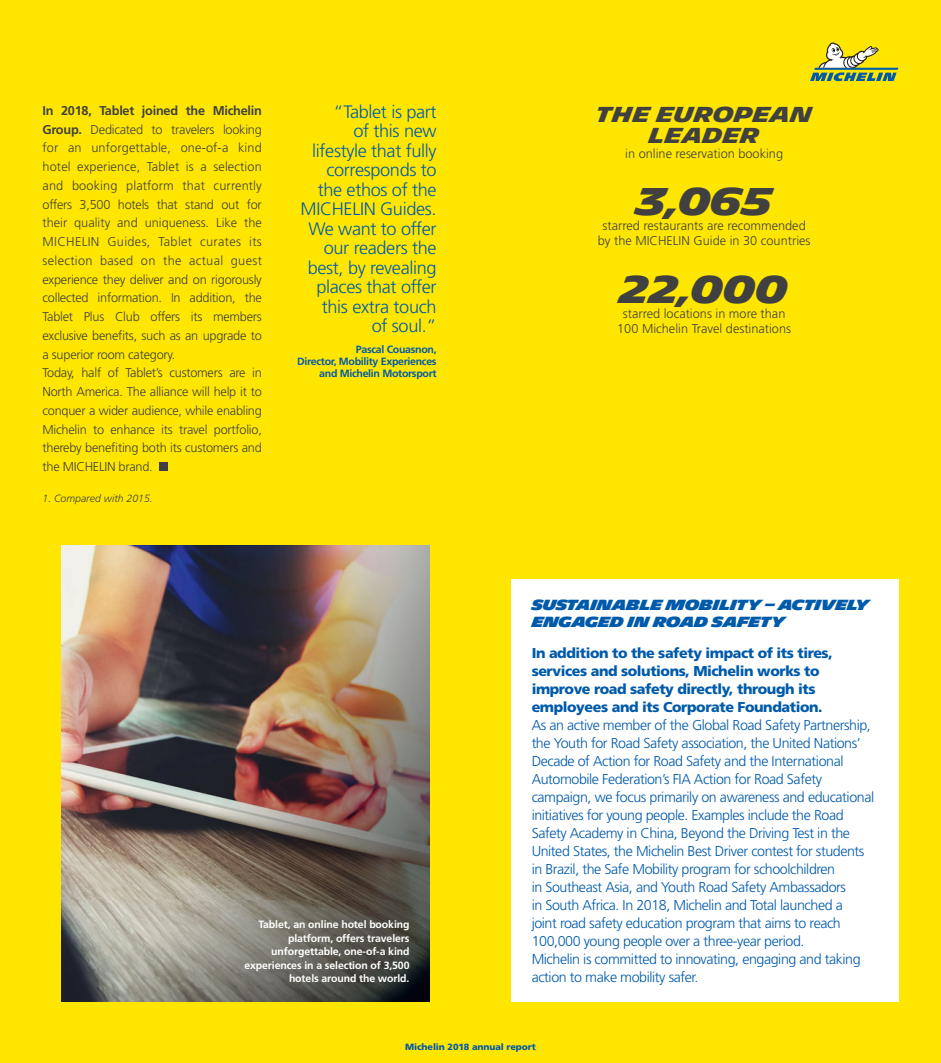
<style>
.page{position:relative;width:941px;height:1063px;background:#ffe600}
.page>*{position:absolute;margin:0;border:0;box-sizing:border-box;transform-origin:0 0}
.t1{font:700 37.5px "Michelin";color:#404041}
.t2{font:700 21px/21px "Michelin";color:#404041;text-align:center}
.t3{font:300 18px/19.5px "Frutiger LT Std";letter-spacing:-.02em;color:#005aaa;text-align:right}
.t4{font:300 14.25px/18px "Frutiger LT Std";letter-spacing:-.03em;color:#005aaa}
.t5{font:900 14.25px/18px "Frutiger LT Std";letter-spacing:-.03em;color:#005aaa}
.t6{font:900 14.25px/16.5px "Michelin";letter-spacing:-.03em;color:#005aaa}
.t7{font:300 12.75px/18.8px "Frutiger LT Std";letter-spacing:-.02em;color:#404041}
.t8{font:300 12.75px/15px "Frutiger LT Std";color:#404041;text-align:center}
.t9{font:700 10.5px/13.5px "Frutiger LT Std";letter-spacing:-.01em;color:#fff;text-align:right}
.t10{font:700 10.5px/12px "Frutiger LT Std";letter-spacing:-.03em;color:#005aaa;text-align:right}
.t11{font:italic 300 10.5px "Frutiger LT Std";color:#404041}
.t12{font:900 9px "Frutiger LT Std";letter-spacing:-.01em;color:#005aaa}
.s1{font-weight:700}
</style>
<div class="page">
<img style="left:61px;top:546px;width:369px;height:456px">
<div style="left:159px;top:462px;width:9px;height:9px;background:#404041"></div>
<div style="left:511px;top:579px;width:387px;height:423px;background:#fff"></div>
<svg style="left:810px;top:43px;width:88px;height:38px"></svg>
<p class="t7" style="left:43px;top:102px;width:221px"><span class="s1">In 2018, Tablet joined the Michelin Group.</span> Dedicated to travelers looking for an unforgettable, one-of-a kind hotel experience, Tablet is a selection and booking platform that currently offers 3,500 hotels that stand out for their quality and uniqueness. Like the MICHELIN Guides, Tablet curates its selection based on the actual guest experience they deliver and on rigorously collected information. In addition, the Tablet Plus Club offers its members exclusive benefits, such as an upgrade to a superior room category.<br>Today, half of Tablet’s customers are in North America. The alliance will help it to conquer a wider audience, while enabling Michelin to enhance its travel portfolio, thereby benefiting both its customers and the MICHELIN brand.</p>
<p class="t11" style="left:43px;top:494px;width:112px">1. Compared with 2015.</p>
<p class="t3" style="left:300px;top:103px;width:137px">“Tablet is part<br>of this new lifestyle that fully corresponds to the ethos of the<br>MICHELIN Guides.<br>We want to offer our readers the best, by revealing places that offer this extra touch<br>of soul.”</p>
<p class="t10" style="left:297px;top:344px;width:141px">Pascal Couasnon,<br>Director, Mobility Experiences and Michelin Motorsport</p>
<p class="t9" style="left:244px;top:918px;width:167px">Tablet, an online hotel booking platform, offers travelers unforgettable, one-of-a kind experiences in a selection of 3,500 hotels around the world.</p>
<h2 class="t2" style="left:596px;top:104px;width:218px">THE EUROPEAN<br>LEADER</h2>
<p class="t8" style="left:625px;top:146px;width:159px">in online reservation booking</p>
<h1 class="t1" style="left:636px;top:180px;width:137px">3,065</h1>
<p class="t8" style="left:598px;top:219px;width:214px">starred restaurants are recommended by the MICHELIN Guide in 30 countries</p>
<h1 class="t1" style="left:620px;top:268px;width:169px">22,000</h1>
<p class="t8" style="left:617px;top:306px;width:175px">starred locations in more than<br>100 Michelin Travel destinations</p>
<p class="t6" style="left:531px;top:597px;width:339px">SUSTAINABLE MOBILITY – ACTIVELY<br>ENGAGED IN ROAD SAFETY</p>
<p class="t5" style="left:531px;top:644px;width:302px">In addition to the safety impact of its tires, services and solutions, Michelin works to improve road safety directly, through its employees and its Corporate Foundation.</p>
<p class="t4" style="left:531px;top:716px;width:344px">As an active member of the Global Road Safety Partnership, the Youth for Road Safety association, the United Nations’ Decade of Action for Road Safety and the International Automobile Federation’s FIA Action for Road Safety campaign, we focus primarily on awareness and educational initiatives for young people. Examples include the Road Safety Academy in China, Beyond the Driving Test in the United States, the Michelin Best Driver contest for students in Brazil, the Safe Mobility program for schoolchildren<br>in Southeast Asia, and Youth Road Safety Ambassadors<br>in South Africa. In 2018, Michelin and Total launched a<br>joint road safety education program that aims to reach 100,000 young people over a three-year period.<br>Michelin is committed to innovating, engaging and taking action to make mobility safer.</p>
<p class="t12" style="left:405px;top:1043px;width:132px">Michelin 2018 annual report</p>
</div>
